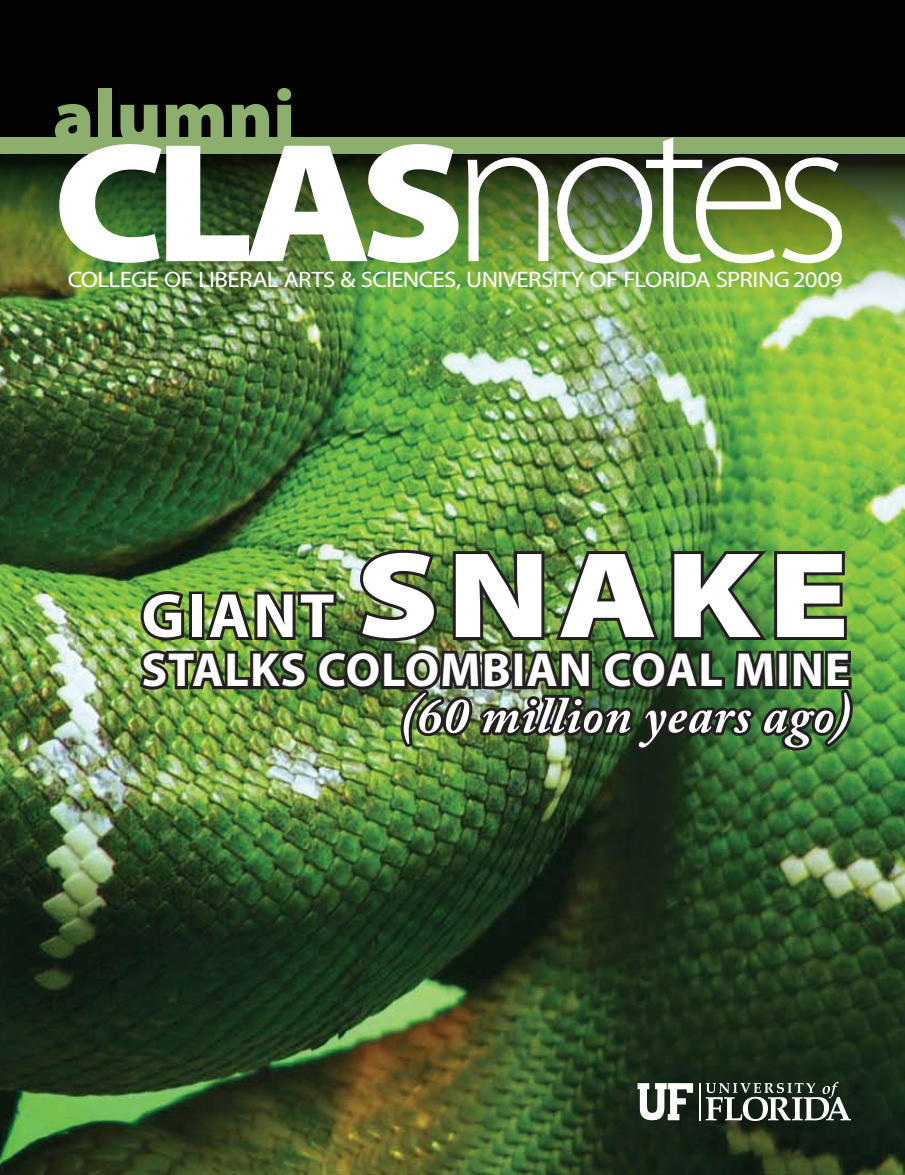
<style>
.page{position:relative;width:905px;height:1175px;background:#fff}
.page>*{position:absolute;margin:0;border:0;box-sizing:border-box;transform-origin:0 0}
.t1{font:300 211.05px "Myriad Pro";color:#fff}
.t2{font:900 171px "Myriad Pro";color:#fff;scale:1.1 1}
.t3{font:900 75.9px "Myriad Pro";color:#8daf6d}
.t4{font:700 63px "Myriad Pro";letter-spacing:.05em;color:#fff}
.t5{font:italic 700 51px "Adobe Caslon Pro";letter-spacing:.02em;color:#fff}
.t6{font:700 48px "Myriad Pro";letter-spacing:.02em;color:#fff}
.t7{font:22.5px "Myriad Pro";letter-spacing:-.02em;color:#fff;scale:1.11 1}
.s1{font-weight:900;font-size:123px}
</style>
<div class="page">
<img style="left:0;top:330px;width:904px;height:844px">
<img style="left:135px;top:547px;width:720px;height:306px">
<svg style="left:637px;top:1083px;width:56px;height:37px"></svg>
<hr style="left:699px;top:1083px;width:1px;height:37px;background:#fff">
<svg style="left:705px;top:1081px;width:145px;height:39px"></svg>
<img style="left:0;top:0;width:904px;height:330px">
<div style="left:0;top:137px;width:904px;height:17px;background:#8daf6d"></div>
<h3 class="t3" style="left:53px;top:73px;width:244px">alumni</h3>
<h1 class="t1" style="left:451px;top:75px;width:401px">notes</h1>
<p class="t7" style="left:793px;top:267px;width:46px">2009</p>
<h2 class="t2" style="left:53px;top:106px;width:376px">CLAS</h2>
<p class="t7" style="left:68px;top:267px;width:617px">COLLEGE OF LIBERAL ARTS &amp; SCIENCES, UNIVERSITY OF FLORIDA SPRING</p>
<h3 class="t4" style="left:141px;top:580px;width:709px">GIANT <span class="s1">snake</span></h3>
<h3 class="t6" style="left:141px;top:643px;width:710px">STALKS COLOMBIAN COAL MINE</h3>
<h3 class="t5" style="left:400px;top:685px;width:452px">(60 million years ago)</h3>
</div>
